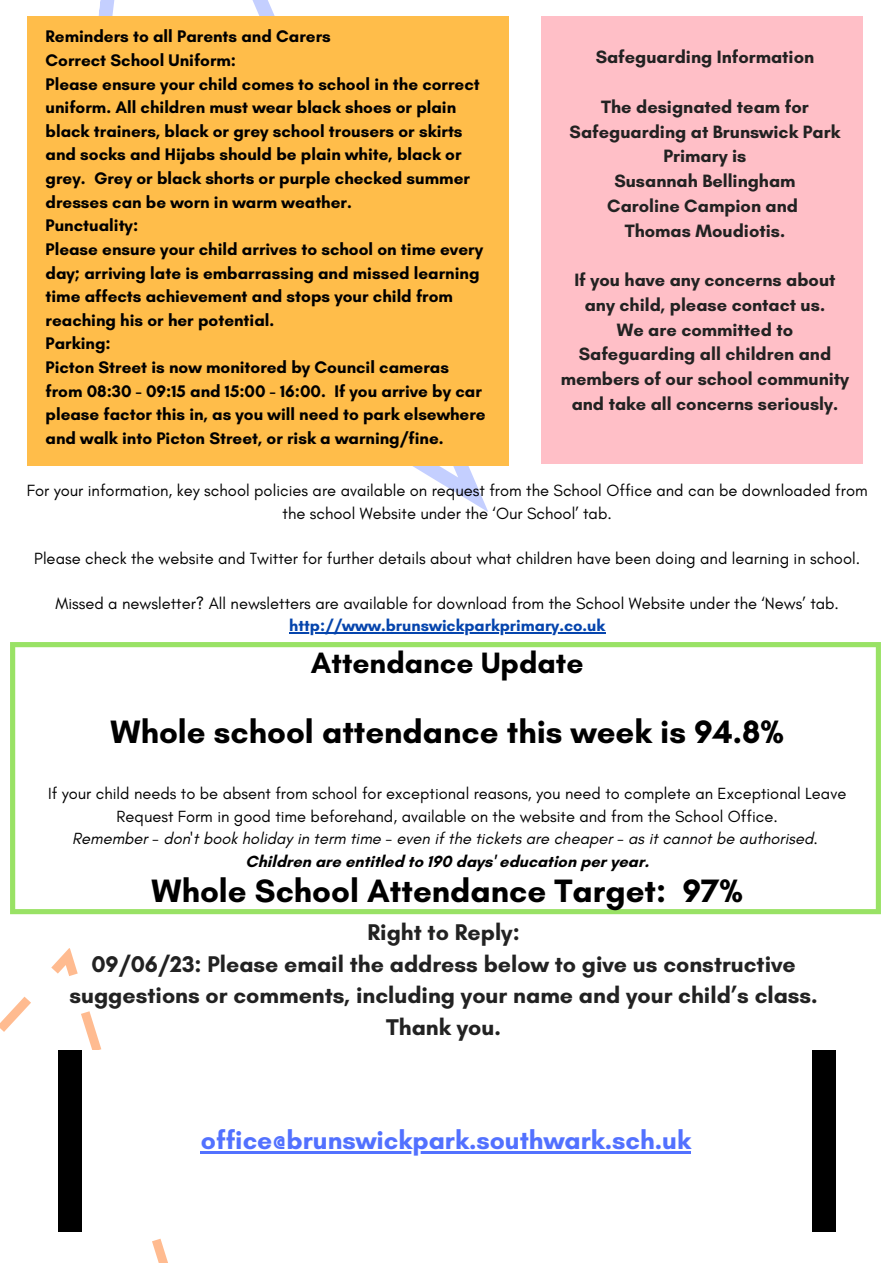
<style>
.page{position:relative;width:893px;height:1264px;background:#fff}
.page>*{position:absolute;margin:0;border:0;box-sizing:border-box;transform-origin:0 0}
.t1{font:700 33px "Glacial Indifference";color:#000}
.t2{font:700 30px "Glacial Indifference";color:#000}
.t3{font:700 26.4px "Glacial Indifference";color:#5271ff}
.t4{font:700 23.1px/31.5px "Glacial Indifference";color:#222;text-align:center}
.t5{font:700 18.15px/24.8px "Glacial Indifference";color:#222;text-align:center}
.t6{font:700 17.1px/23.5px "Glacial Indifference";color:#000}
.t7{font:16.5px/22.5px "Glacial Indifference";color:#000;text-align:center}
.t8{font:italic 16.5px "Glacial Indifference";color:#000}
.t9{font:700 16.5px "Glacial Indifference";color:#000}
.t10{font:700 16.5px "Glacial Indifference";color:#0645ad}
</style>
<div class="page">
<svg style="left:10px;top:914px;width:22px;height:95px"></svg>
<svg style="left:51px;top:948px;width:27px;height:28px"></svg>
<svg style="left:0;top:1009px;width:168px;height:253px"></svg>
<svg style="left:45px;top:0;width:464px;height:512px"></svg>
<div style="left:27px;top:16px;width:481px;height:449px;background:#ffbd4a"></div>
<div style="left:67px;top:1050px;width:759px;height:181px;background:#fff"></div>
<div style="left:58px;top:1050px;width:24px;height:181px;background:#000"></div>
<div style="left:812px;top:1050px;width:23px;height:181px;background:#000"></div>
<div style="left:541px;top:16px;width:321px;height:448px;background:#ffbfc7"></div>
<svg style="left:10px;top:642px;width:870px;height:272px"></svg>
<hr style="left:289px;top:632px;width:316px;height:1px;background:#0645ad">
<hr style="left:201px;top:1151px;width:490px;height:2px;background:#5271ff">
<p class="t6" style="left:46px;top:25px;width:441px">Reminders to all Parents and Carers<br>Correct School Uniform:<br>Please ensure your child comes to school in the correct uniform. All children must wear black shoes or plain black trainers, black or grey school trousers or skirts and socks and Hijabs should be plain white, black or grey. Grey or black shorts or purple checked summer dresses can be worn in warm weather.<br>Punctuality:<br>Please ensure your child arrives to school on time every day; arriving late is embarrassing and missed learning time affects achievement and stops your child from reaching his or her potential.<br>Parking:<br>Picton Street is now monitored by Council cameras from 08:30 - 09:15 and 15:00 - 16:00. If you arrive by car please factor this in, as you will need to park elsewhere and walk into Picton Street, or risk a warning/fine.</p>
<p class="t5" style="left:595px;top:45px;width:220px">Safeguarding Information</p>
<p class="t5" style="left:569px;top:94px;width:272px">The designated team for<br>Safeguarding at Brunswick Park<br>Primary is<br>Susannah Bellingham<br>Caroline Campion and<br>Thomas Moudiotis.</p>
<p class="t5" style="left:560px;top:267px;width:290px">If you have any concerns about any child, please contact us.<br>We are committed to<br>Safeguarding all children and members of our school community and take all concerns seriously.</p>
<p class="t7" style="left:27px;top:479px;width:842px">For your information, key school policies are available on request from the School Office and can be downloaded from the school Website under the ‘Our School’ tab.</p>
<p class="t7" style="left:34px;top:546px;width:827px">Please check the website and Twitter for further details about what children have been doing and learning in school.</p>
<p class="t7" style="left:55px;top:591px;width:785px">Missed a newsletter? All newsletters are available for download from the School Website under the ‘News’ tab.</p>
<p class="t10" style="left:289px;top:615px;width:317px">http://www.brunswickparkprimary.co.uk</p>
<h2 class="t2" style="left:311px;top:644px;width:274px">Attendance Update</h2>
<h1 class="t1" style="left:110px;top:711px;width:674px">Whole school attendance this week is 94.8%</h1>
<p class="t7" style="left:48px;top:782px;width:799px">If your child needs to be absent from school for exceptional reasons, you need to complete an Exceptional Leave<br>Request Form in good time beforehand, available on the website and from the School Office.</p>
<p class="t8" style="left:72px;top:828px;width:747px">Remember - don't book holiday in term time - even if the tickets are cheaper - as it cannot be authorised.</p>
<p class="t9" style="left:245px;top:851px;width:405px">Children are entitled to 190 days' education per year.</p>
<h1 class="t1" style="left:151px;top:870px;width:592px">Whole School Attendance Target: 97%</h1>
<h3 class="t4" style="left:69px;top:916px;width:749px">Right to Reply:<br>09/06/23: Please email the address below to give us constructive suggestions or comments, including your name and your child’s class.<br>Thank you.</h3>
<h3 class="t3" style="left:201px;top:1123px;width:491px">office@brunswickpark.southwark.sch.uk</h3>
</div>
